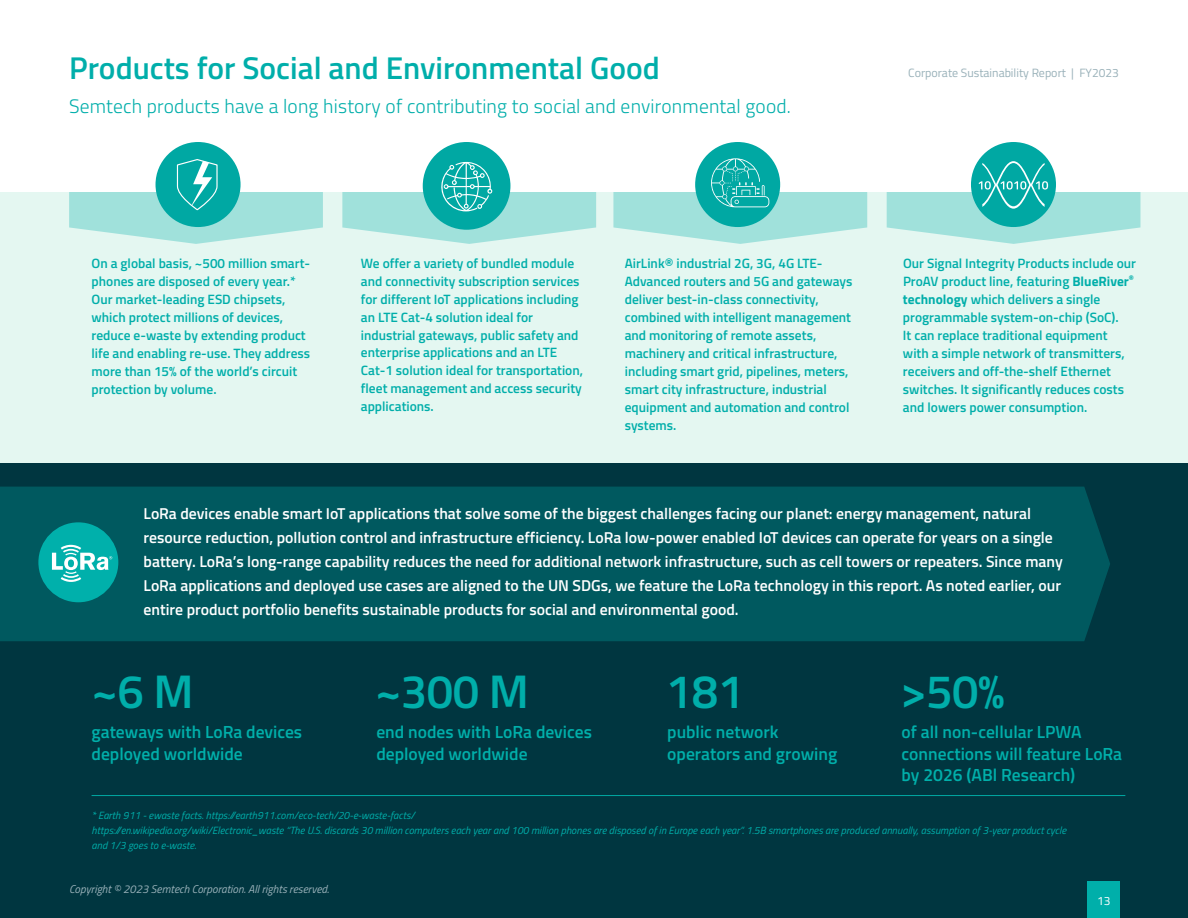
<style>
.page{position:relative;width:1188px;height:918px;background:#fff}
.page>*{position:absolute;margin:0;border:0;box-sizing:border-box;transform-origin:0 0}
.t1{font:600 47.25px "Titillium Web";letter-spacing:-.01em;color:#00aeaa}
.t2{font:600 31.5px "Titillium Web";color:#00aeaa}
.t3{font:300 19.5px "Titillium Web";letter-spacing:.01em;color:#00aeaa}
.t4{font:600 17.55px/21.6px "Titillium Web";color:#00afaa}
.t5{font:600 15.75px/24px "Titillium Web";color:#fff}
.t6{font:600 13.5px/18px "Titillium Web";color:#00aeaa}
.t7{font:12px "Titillium Web";color:#99b1b9}
.t8{font:12px "Titillium Web";color:#fff}
.t9{font:italic 11.25px "Titillium Web";color:#99b1b9}
.t10{font:italic 10.5px/15px "Titillium Web";color:#00aeaa}
.s1{font-weight:700}
</style>
<div class="page">
<div style="left:0;top:192px;width:1188px;height:284px;background:#e4f7f1"></div>
<div style="left:156px;top:142px;width:85px;height:85px;background:#00a8a3;border-radius:50%"></div>
<svg style="left:69px;top:158px;width:254px;height:86px"></svg>
<div style="left:971px;top:142px;width:85px;height:85px;background:#00a8a3;border-radius:50%"></div>
<svg style="left:887px;top:161px;width:253px;height:83px"></svg>
<div style="left:695px;top:142px;width:85px;height:85px;background:#00a8a3;border-radius:50%"></div>
<svg style="left:613px;top:158px;width:254px;height:86px"></svg>
<div style="left:0;top:463px;width:1188px;height:455px;background:#003640"></div>
<div style="left:0;top:487px;width:1110px;height:154px;background:#00595f"></div>
<div style="left:38px;top:522px;width:80px;height:80px;background:#00b0ab;border-radius:50%"></div>
<svg style="left:52px;top:545px;width:60px;height:37px"></svg>
<hr style="left:92px;top:795px;width:1033px;height:1px;background:#00a8a3">
<div style="left:423px;top:142px;width:87px;height:88px;background:#00a8a3;border-radius:50%"></div>
<svg style="left:342px;top:161px;width:254px;height:83px"></svg>
<div style="left:1087px;top:882px;width:33px;height:36px;background:#00afaa"></div>
<h2 class="t2" style="left:69px;top:44px;width:592px">Products for Social and Environmental Good</h2>
<h3 class="t3" style="left:69px;top:92px;width:723px">Semtech products have a long history of contributing to social and environmental good.</h3>
<p class="t7" style="left:908px;top:64px;width:212px">Corporate Sustainability Report | FY2023</p>
<p class="t6" style="left:361px;top:253px;width:224px">We offer a variety of bundled module and connectivity subscription services for different IoT applications including an LTE Cat-4 solution ideal for industrial gateways, public safety and enterprise applications and an LTE Cat-1 solution ideal for transportation, fleet management and access security applications.</p>
<p class="t6" style="left:625px;top:253px;width:229px">AirLink® industrial 2G, 3G, 4G LTE-Advanced routers and 5G and gateways deliver best-in-class connectivity, combined with intelligent management and monitoring of remote assets, machinery and critical infrastructure, including smart grid, pipelines, meters, smart city infrastructure, industrial equipment and automation and control systems.</p>
<p class="t6" style="left:92px;top:253px;width:220px">On a global basis, ~500 million smart&shy;phones are disposed of every year.* Our market-leading ESD chipsets, which protect millions of devices, reduce e-waste by extending product life and enabling re-use. They address more than 15% of the world’s circuit protection by volume.</p>
<p class="t6" style="left:903px;top:253px;width:235px">Our Signal Integrity Products include our ProAV product line, featuring <span class="s1">BlueRiver</span><sup>® </sup><span class="s1">technology</span> which delivers a single programmable system-on-chip (SoC).<br>It can replace traditional equipment with a simple network of transmitters, receivers and off-the-shelf Ethernet switches. It significantly reduces costs and lowers power consumption.</p>
<p class="t5" style="left:144px;top:501px;width:921px">LoRa devices enable smart IoT applications that solve some of the biggest challenges facing our planet: energy management, natural resource reduction, pollution control and infrastructure efficiency. LoRa low-power enabled IoT devices can operate for years on a single battery. LoRa’s long-range capability reduces the need for additional network infrastructure, such as cell towers or repeaters. Since many LoRa applications and deployed use cases are aligned to the UN SDGs, we feature the LoRa technology in this report. As noted earlier, our entire product portfolio benefits sustainable products for social and environmental good.</p>
<h1 class="t1" style="left:92px;top:656px;width:104px">~6 M</h1>
<p class="t4" style="left:92px;top:720px;width:212px">gateways with LoRa devices deployed worldwide</p>
<h1 class="t1" style="left:375px;top:656px;width:156px">~300 M</h1>
<p class="t4" style="left:376px;top:720px;width:217px">end nodes with LoRa devices deployed worldwide</p>
<h1 class="t1" style="left:666px;top:656px;width:80px">181</h1>
<p class="t4" style="left:667px;top:720px;width:171px">public network operators and growing</p>
<h1 class="t1" style="left:900px;top:656px;width:106px">&gt;50%</h1>
<p class="t4" style="left:902px;top:720px;width:222px">of all non-cellular LPWA connections will feature LoRa by 2026 (ABl Research)</p>
<p class="t10" style="left:92px;top:807px;width:976px">* Earth 911 - ewaste facts. https://earth911.com/eco-tech/20-e-waste-facts/<br>https://en.wikipedia.org/wiki/Electronic_waste “The U.S. discards 30 million computers each year and 100 million phones are disposed of in Europe each year”. 1.5B smartphones are produced annually, assumption of 3-year product cycle and 1/3 goes to e-waste.</p>
<p class="t9" style="left:69px;top:881px;width:262px">Copyright © 2023 Semtech Corporation. All rights reserved.</p>
<p class="t8" style="left:1097px;top:892px;width:15px">13</p>
</div>
